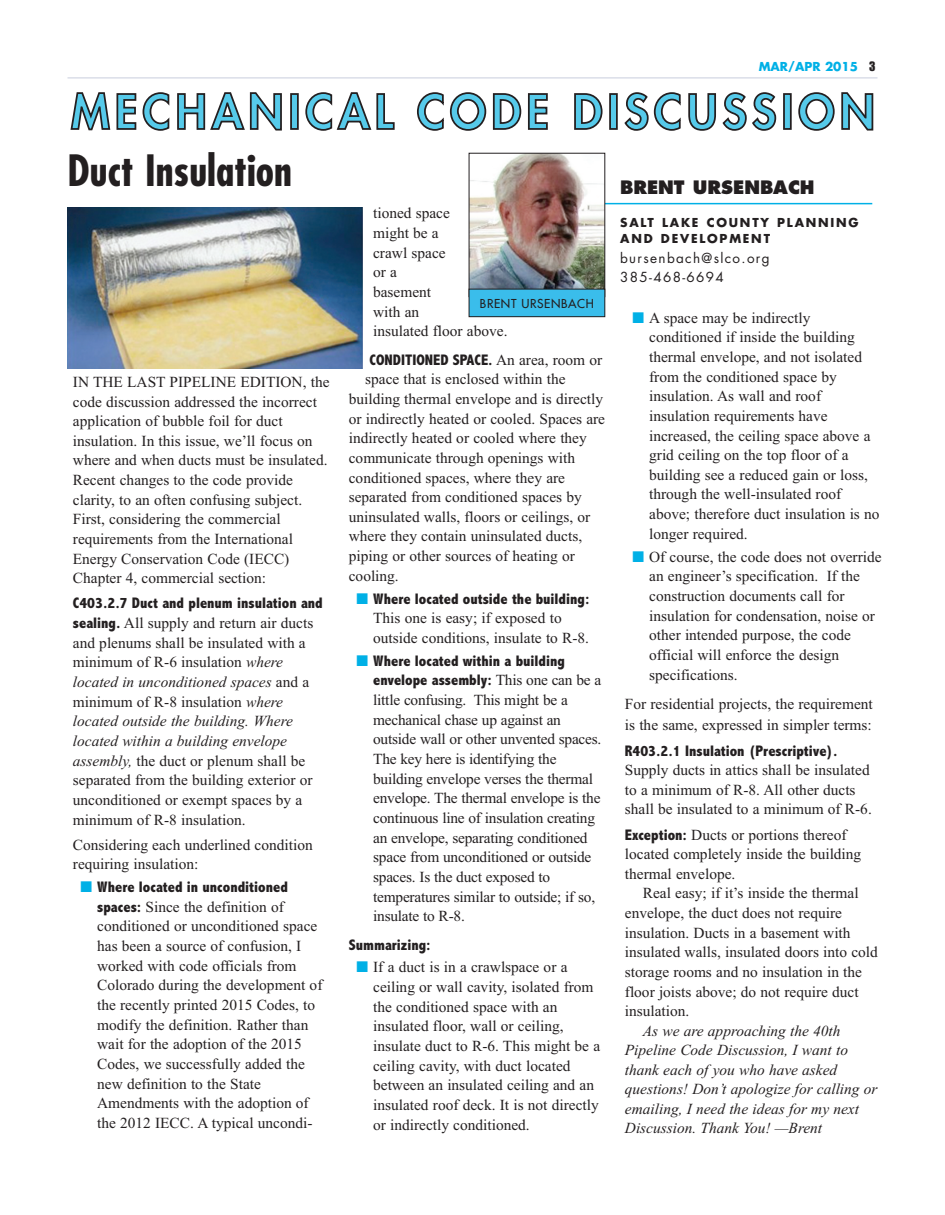
<style>
.page{position:relative;width:945px;height:1215px;background:#fff}
.page>*{position:absolute;margin:0;border:0;box-sizing:border-box;transform-origin:0 0}
.t1{font:700 condensed 42px "Futura";color:#231f20}
.t2{font:800 18px "Futura";color:#231f20}
.t3{font:15.3px/19.6px "Times";color:#231f20}
.t4{font:800 condensed 15.3px/19.6px "Abadi";color:#231f20}
.t5{font:italic 15.3px/19.5px "Times";color:#231f20}
.t6{font:13.5px/19.5px "Futura";letter-spacing:.1em;color:#231f20}
.t7{font:700 12px/16.5px "Futura";letter-spacing:.15em;color:#231f20}
.t8{font:12px "Futura";letter-spacing:.05em;color:#231f20}
.t9{font:700 12px "Futura";color:#00b0e6}
.s1{font-family:"Impact";font-weight:400;color:#231f20}
.s2{font-family:"Abadi";font-weight:800;font-stretch:condensed}
.s3{font-style:italic}
.s4{color:#00b0e6}
.s5{font-family:"Times";font-weight:400;font-stretch:normal}
</style>
<div class="page">
<hr style="left:68px;top:78px;width:810px;height:1px;background:#c8cddd">
<svg style="left:70px;top:92px;width:212px;height:39px"></svg>
<div style="left:291px;top:94px;width:7px;height:35px;background:#56caea"></div>
<div style="left:290px;top:93px;width:9px;height:37px;border:2px solid #231f20"></div>
<svg style="left:305px;top:92px;width:90px;height:39px"></svg>
<svg style="left:417px;top:92px;width:131px;height:39px"></svg>
<svg style="left:574px;top:93px;width:29px;height:37px"></svg>
<div style="left:610px;top:94px;width:7px;height:35px;background:#56caea"></div>
<div style="left:609px;top:93px;width:9px;height:37px;border:2px solid #231f20"></div>
<svg style="left:624px;top:92px;width:153px;height:39px"></svg>
<div style="left:784px;top:94px;width:7px;height:35px;background:#56caea"></div>
<div style="left:783px;top:93px;width:9px;height:37px;border:2px solid #231f20"></div>
<svg style="left:798px;top:92px;width:75px;height:39px"></svg>
<hr style="left:515px;top:203px;width:357px;height:1px;background:#00b0e6">
<img style="left:471px;top:155px;width:132px;height:134px">
<div style="left:469px;top:289px;width:136px;height:28px;background:#3abdeb"></div>
<div style="left:469px;top:289px;width:136px;height:28px;border:1px solid #231f20"></div>
<img style="left:68px;top:207px;width:294px;height:162px">
<p class="t9" style="left:759px;top:61px;width:118px">MAR/APR 2015 <span class="s1">3</span></p>
<h1 class="t1" style="left:68px;top:152px;width:226px">Duct Insulation</h1>
<p class="t3" style="left:73px;top:372px;width:258px">IN THE LAST PIPELINE EDITION, the code discussion addressed the incorrect application of bubble foil for duct insulation. In this issue, we’ll focus on where and when ducts must be insulated.<br>Recent changes to the code provide clarity, to an often confusing subject.<br>First, considering the commercial requirements from the International Energy Conservation Code (IECC)<br>Chapter 4, commercial section:</p>
<p class="t4" style="left:73px;top:593px;width:251px">C403.2.7 Duct and plenum insulation and</p>
<p class="t3" style="left:73px;top:613px;width:242px"><span class="s2">sealing.</span> All supply and return air ducts and plenums shall be insulated with a minimum of R-6 insulation <span class="s3">where located in unconditioned spaces</span> and a minimum of R-8 insulation <span class="s3">where located outside the building. Where located within a building envelope assembly,</span> the duct or plenum shall be separated from the building exterior or unconditioned or exempt spaces by a minimum of R-8 insulation.</p>
<p class="t3" style="left:73px;top:834px;width:241px">Considering each underlined condition requiring insulation:</p>
<p class="t4" style="left:80px;top:877px;width:209px"><span class="s4">■</span> Where located in unconditioned</p>
<p class="t3" style="left:97px;top:897px;width:227px"><span class="s2">spaces:</span> Since the definition of conditioned or unconditioned space has been a source of confusion, I worked with code officials from<br>Colorado during the development of the recently printed 2015 Codes, to modify the definition. Rather than wait for the adoption of the 2015<br>Codes, we successfully added the new definition to the State<br>Amendments with the adoption of the 2012 IECC. A typical uncondi-</p>
<p class="t3" style="left:373px;top:203px;width:136px">tioned space<br>might be a<br>crawl space<br>or a<br>basement<br>with an<br>insulated floor above.</p>
<p class="t4" style="left:369px;top:349px;width:234px">CONDITIONED SPACE. <span class="s5">An area, room or</span></p>
<p class="t3" style="left:349px;top:369px;width:258px;text-indent:16px">space that is enclosed within the building thermal envelope and is directly or indirectly heated or cooled. Spaces are indirectly heated or cooled where they communicate through openings with conditioned spaces, where they are separated from conditioned spaces by uninsulated walls, floors or ceilings, or where they contain uninsulated ducts, piping or other sources of heating or cooling.</p>
<p class="t4" style="left:356px;top:589px;width:235px"><span class="s4">■</span> Where located outside the building:</p>
<p class="t3" style="left:373px;top:608px;width:217px">This one is easy; if exposed to outside conditions, insulate to R-8.</p>
<p class="t4" style="left:373px;top:651px;width:230px;text-indent:-17px"><span class="s4">■</span> Where located within a building envelope assembly: <span class="s5">This one can be a</span></p>
<p class="t3" style="left:373px;top:690px;width:230px">little confusing. This might be a mechanical chase up against an outside wall or other unvented spaces.<br>The key here is identifying the building envelope verses the thermal envelope. The thermal envelope is the continuous line of insulation creating an envelope, separating conditioned space from unconditioned or outside spaces. Is the duct exposed to temperatures similar to outside; if so, insulate to R-8.</p>
<p class="t4" style="left:349px;top:934px;width:83px">Summarizing:</p>
<p class="t3" style="left:373px;top:957px;width:229px;text-indent:-17px"><span class="s4">■</span> If a duct is in a crawlspace or a ceiling or wall cavity, isolated from the conditioned space with an insulated floor, wall or ceiling, insulate duct to R-6. This might be a ceiling cavity, with duct located between an insulated ceiling and an insulated roof deck. It is not directly or indirectly conditioned.</p>
<p class="t8" style="left:480px;top:298px;width:115px">BRENT URSENBACH</p>
<p class="t2" style="left:620px;top:179px;width:196px">BRENT URSENBACH</p>
<p class="t7" style="left:620px;top:215px;width:240px">SALT LAKE COUNTY PLANNING<br>AND DEVELOPMENT</p>
<p class="t6" style="left:620px;top:249px;width:151px">bursenbach@slco.org<br>385-468-6694</p>
<p class="t3" style="left:649px;top:308px;width:232px;text-indent:-17px"><span class="s4">■</span> A space may be indirectly conditioned if inside the building thermal envelope, and not isolated from the conditioned space by insulation. As wall and roof insulation requirements have increased, the ceiling space above a grid ceiling on the top floor of a building see a reduced gain or loss, through the well-insulated roof above; therefore duct insulation is no longer required.</p>
<p class="t3" style="left:649px;top:547px;width:234px;text-indent:-17px"><span class="s4">■</span> Of course, the code does not override an engineer’s specification. If the construction documents call for insulation for condensation, noise or other intended purpose, the code official will enforce the design specifications.</p>
<p class="t3" style="left:625px;top:693px;width:249px;line-height:21.1px">For residential projects, the requirement is the same, expressed in simpler terms:</p>
<p class="t4" style="left:625px;top:740px;width:214px">R403.2.1 Insulation (Prescriptive).</p>
<p class="t3" style="left:625px;top:760px;width:248px">Supply ducts in attics shall be insulated to a minimum of R-8. All other ducts shall be insulated to a minimum of R-6.</p>
<p class="t3" style="left:625px;top:824px;width:238px"><span class="s2">Exception:</span> Ducts or portions thereof located completely inside the building thermal envelope.</p>
<p class="t3" style="left:625px;top:883px;width:255px;text-indent:18px">Real easy; if it’s inside the thermal envelope, the duct does not require insulation. Ducts in a basement with insulated walls, insulated doors into cold storage rooms and no insulation in the floor joists above; do not require duct insulation.</p>
<p class="t5" style="left:625px;top:1021px;width:254px;text-indent:18px">As we are approaching the 40th Pipeline Code Discussion, I want to thank each of you who have asked questions! Don’t apologize for calling or emailing, I need the ideas for my next Discussion. Thank You! —Brent</p>
</div>
